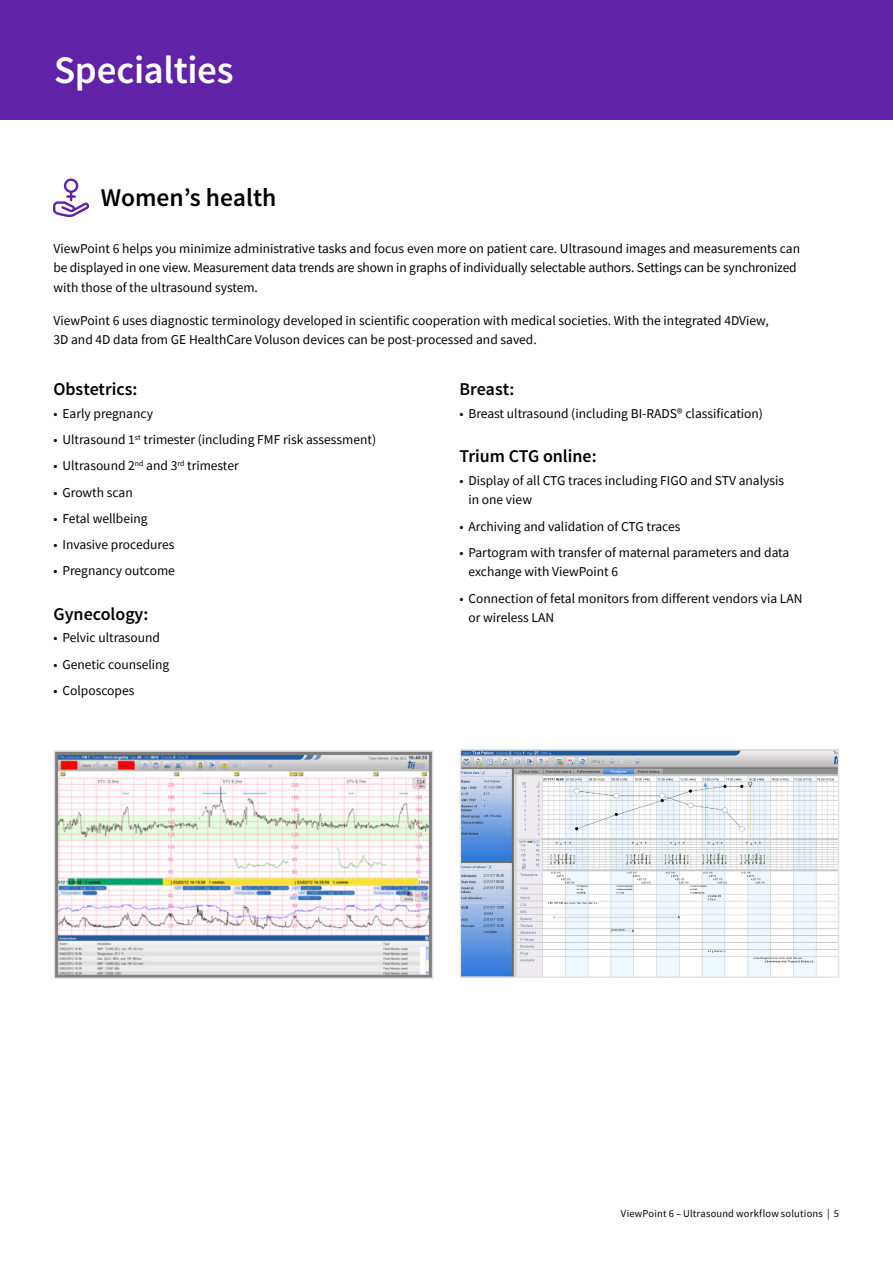
<style>
.page{position:relative;width:893px;height:1263px;background:#fff}
.page>*{position:absolute;margin:0;border:0;box-sizing:border-box;transform-origin:0 0}
.t1{font:600 39px "Source Sans Pro";letter-spacing:-.01em;color:#fff}
.t2{font:600 25.5px "Source Sans Pro";color:#000}
.t3{font:600 18px "Source Sans Pro";color:#000}
.t4{font:13.5px/19.5px "Source Sans Pro";color:#000}
.t5{font:10.5px "Source Sans Pro";letter-spacing:.015em;color:#000}
</style>
<div class="page">
<div style="left:0;top:0;width:893px;height:119px;background:#6022a6"></div>
<img style="left:57px;top:753px;width:373px;height:223px">
<div style="left:54px;top:750px;width:379px;height:229px;border:2px solid #e4e4e4"></div>
<img style="left:463px;top:752px;width:373px;height:223px">
<div style="left:460px;top:749px;width:379px;height:229px;border:2px solid #e4e4e4"></div>
<svg style="left:53px;top:178px;width:36px;height:39px"></svg>
<h1 class="t1" style="left:54px;top:46px;width:181px">Specialties</h1>
<h2 class="t2" style="left:101px;top:181px;width:177px">Women’s health</h2>
<p class="t4" style="left:53px;top:238px;width:748px">ViewPoint 6 helps you minimize administrative tasks and focus even more on patient care. Ultrasound images and measurements can be displayed in one view. Measurement data trends are shown in graphs of individually selectable authors. Settings can be synchronized with those of the ultrasound system.</p>
<p class="t4" style="left:53px;top:310px;width:717px">ViewPoint 6 uses diagnostic terminology developed in scientific cooperation with medical societies. With the integrated 4DView,<br>3D and 4D data from GE HealthCare Voluson devices can be post-processed and saved.</p>
<h3 class="t3" style="left:53px;top:378px;width:86px">Obstetrics:</h3>
<p class="t4" style="left:53px;top:403px;width:101px">• Early pregnancy</p>
<p class="t4" style="left:53px;top:430px;width:324px">• Ultrasound 1<sup>st</sup> trimester (including FMF risk assessment)</p>
<p class="t4" style="left:53px;top:456px;width:187px">• Ultrasound 2<sup>nd</sup> and 3<sup>rd</sup> trimester</p>
<p class="t4" style="left:53px;top:482px;width:81px">• Growth scan</p>
<p class="t4" style="left:53px;top:508px;width:96px">• Fetal wellbeing</p>
<p class="t4" style="left:53px;top:535px;width:123px">• Invasive procedures</p>
<p class="t4" style="left:53px;top:561px;width:123px">• Pregnancy outcome</p>
<h3 class="t3" style="left:53px;top:602px;width:96px">Gynecology:</h3>
<p class="t4" style="left:53px;top:628px;width:108px">• Pelvic ultrasound</p>
<p class="t4" style="left:53px;top:654px;width:117px">• Genetic counseling</p>
<p class="t4" style="left:53px;top:680px;width:82px">• Colposcopes</p>
<h3 class="t3" style="left:459px;top:378px;width:56px">Breast:</h3>
<p class="t4" style="left:459px;top:403px;width:305px">• Breast ultrasound (including BI-RADS® classification)</p>
<h3 class="t3" style="left:459px;top:445px;width:139px">Trium CTG online:</h3>
<p class="t4" style="left:468px;top:470px;width:317px;text-indent:-9px">• Display of all CTG traces including FIGO and STV analysis in one view</p>
<p class="t4" style="left:459px;top:516px;width:222px">• Archiving and validation of CTG traces</p>
<p class="t4" style="left:468px;top:542px;width:322px;text-indent:-9px">• Partogram with transfer of maternal parameters and data exchange with ViewPoint 6</p>
<p class="t4" style="left:468px;top:588px;width:336px;text-indent:-9px">• Connection of fetal monitors from different vendors via LAN or wireless LAN</p>
<p class="t5" style="left:621px;top:1207px;width:219px">ViewPoint 6 – Ultrasound workflow solutions | 5</p>
</div>
